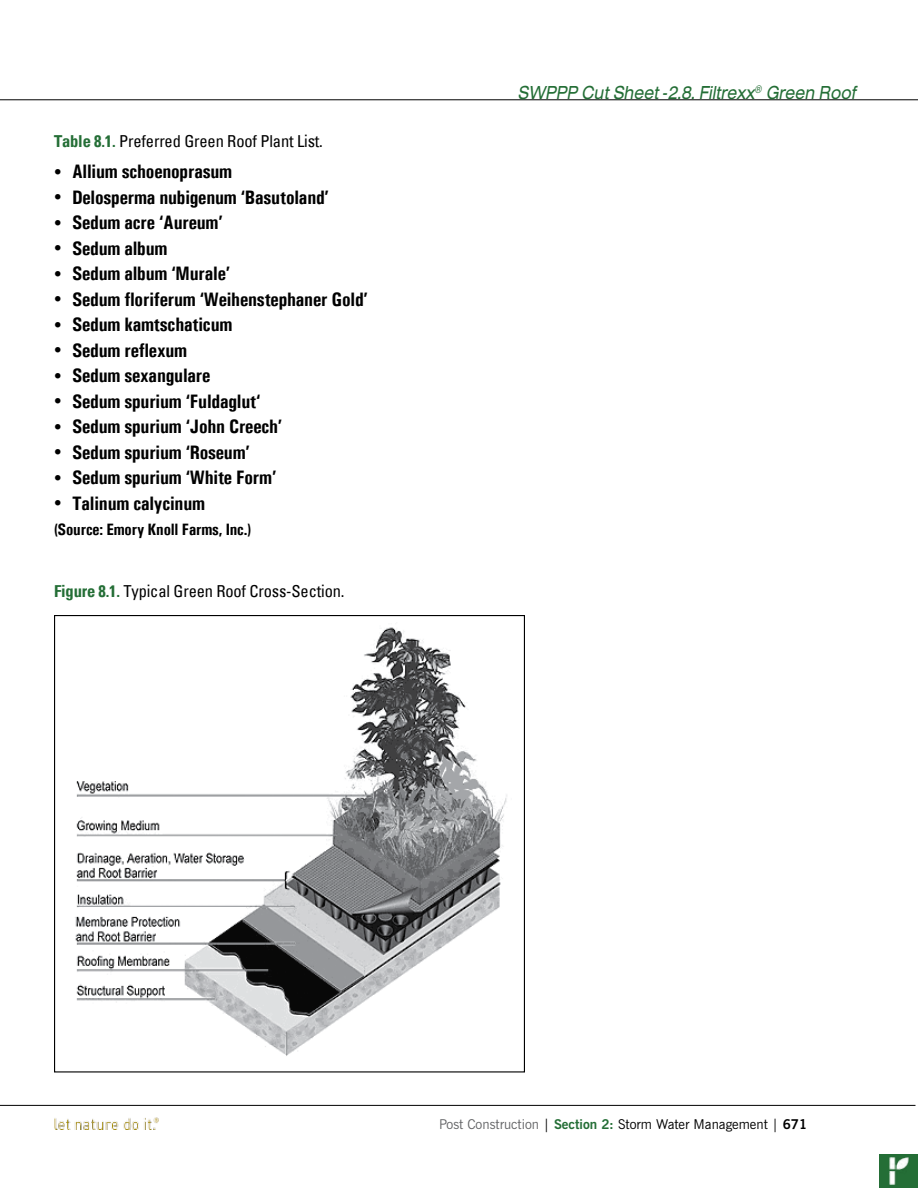
<style>
.page{position:relative;width:918px;height:1188px;background:#fff}
.page>*{position:absolute;margin:0;border:0;box-sizing:border-box;transform-origin:0 0}
.t1{font:700 condensed 19.5px "Univers";letter-spacing:-.01em;color:#000}
.t2{font:19.5px "Sans Extended Regular Oblique DTC";letter-spacing:-.01em;color:#246e36;scale:.8 1}
.t3{font:condensed 16.5px "Univers";letter-spacing:-.01em;color:#000}
.t4{font:700 condensed 16.5px "Univers";letter-spacing:-.01em;color:#000}
.t5{font:13.5px "News Gothic BT";color:#000}
.s1{font-weight:700;color:#246e36}
.s2{font-size:15px}
.s3{color:#636466}
.s4{font-weight:700}
</style>
<div class="page">
<hr style="left:0;top:1105px;width:916px;height:1px;background:#000">
<div style="left:879px;top:1154px;width:39px;height:34px;background:#246e36"></div>
<img style="left:55px;top:1117px;width:104px;height:12px">
<img style="left:890px;top:1157px;width:19px;height:28px">
<hr style="left:0;top:100px;width:918px;height:1px;background:#000">
<img style="left:75px;top:627px;width:432px;height:429px">
<p class="t3" style="left:54px;top:130px;width:270px"><span class="s1">Table 8.1.</span> Preferred Green Roof Plant List.</p>
<p class="t1" style="left:54px;top:160px;width:180px"><span class="s2">•</span> Allium schoenoprasum</p>
<p class="t1" style="left:54px;top:185px;width:276px"><span class="s2">•</span> Delosperma nubigenum ‘Basutoland’</p>
<p class="t1" style="left:54px;top:211px;width:170px"><span class="s2">•</span> Sedum acre ‘Aureum’</p>
<p class="t1" style="left:54px;top:236px;width:115px"><span class="s2">•</span> Sedum album</p>
<p class="t1" style="left:54px;top:262px;width:178px"><span class="s2">•</span> Sedum album ‘Murale’</p>
<p class="t1" style="left:54px;top:287px;width:315px"><span class="s2">•</span> Sedum floriferum ‘Weihenstephaner Gold’</p>
<p class="t1" style="left:54px;top:313px;width:180px"><span class="s2">•</span> Sedum kamtschaticum</p>
<p class="t1" style="left:54px;top:338px;width:135px"><span class="s2">•</span> Sedum reflexum</p>
<p class="t1" style="left:54px;top:364px;width:158px"><span class="s2">•</span> Sedum sexangulare</p>
<p class="t1" style="left:54px;top:389px;width:208px"><span class="s2">•</span> Sedum spurium ‘Fuldaglut‘</p>
<p class="t1" style="left:54px;top:415px;width:230px"><span class="s2">•</span> Sedum spurium ‘John Creech’</p>
<p class="t1" style="left:54px;top:440px;width:197px"><span class="s2">•</span> Sedum spurium ‘Roseum’</p>
<p class="t1" style="left:54px;top:466px;width:224px"><span class="s2">•</span> Sedum spurium ‘White Form’</p>
<p class="t1" style="left:54px;top:491px;width:153px"><span class="s2">•</span> Talinum calycinum</p>
<p class="t4" style="left:54px;top:520px;width:198px">(Source: Emory Knoll Farms, Inc.)</p>
<p class="t3" style="left:54px;top:580px;width:292px"><span class="s1">Figure 8.1.</span> Typical Green Roof Cross-Section.</p>
<p class="t2" style="left:518px;top:82px;width:424px">SWPPP Cut Sheet -2.8. Filtrexx<sup>®</sup> Green Roof</p>
<p class="t5" style="left:439px;top:1116px;width:370px"><span class="s3">Post Construction</span> | <span class="s1">Section 2:</span> Storm Water Management | <span class="s4">671</span></p>
</div>
